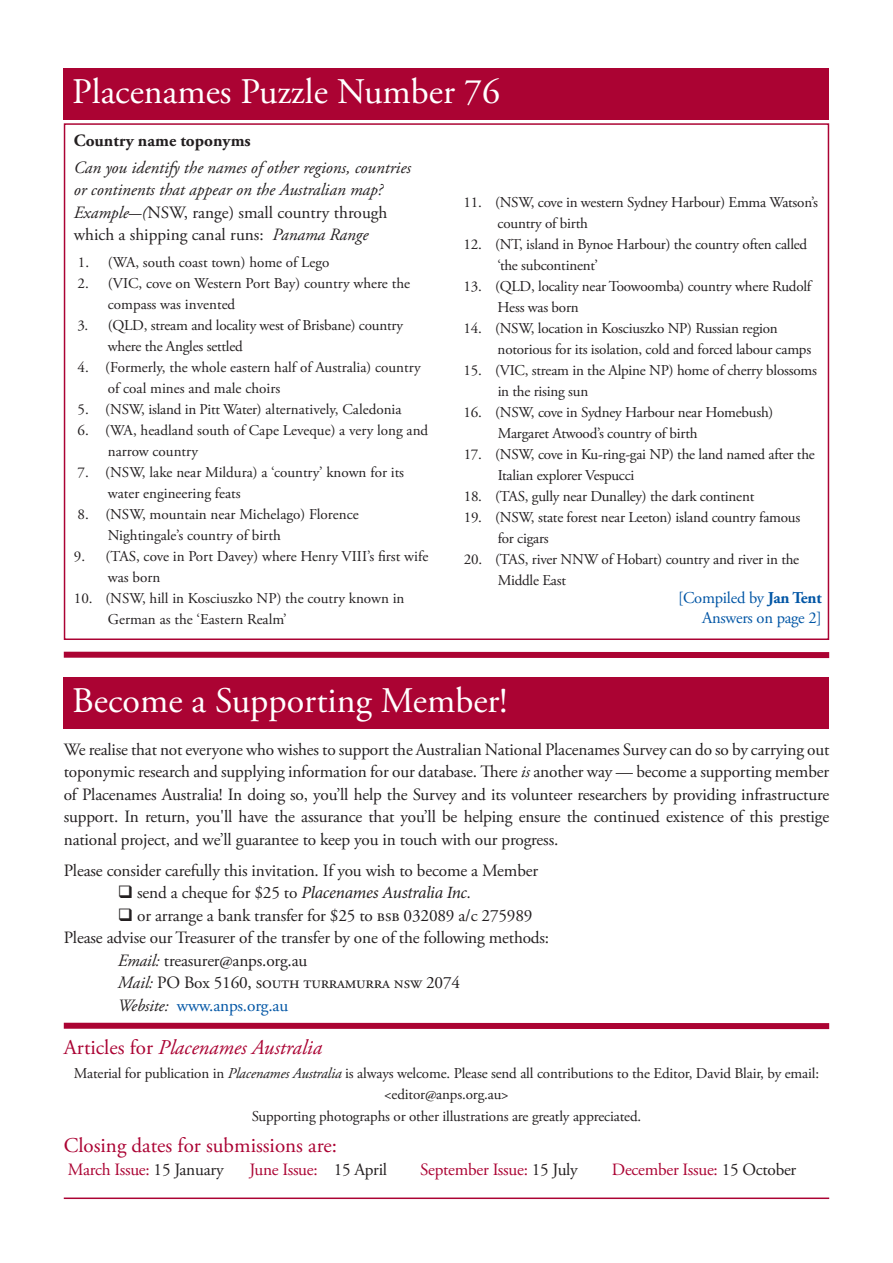
<style>
.page{position:relative;width:893px;height:1263px;background:#fff}
.page>*{position:absolute;margin:0;border:0;box-sizing:border-box;transform-origin:0 0}
.t1{font:36px "Adobe Garamond Pro";letter-spacing:-.005em;color:#fff}
.t2{font:italic 21px "Adobe Garamond Pro";color:#ab0333}
.t3{font:21px "Adobe Garamond Pro";color:#ab0333}
.t4{font:17.25px/22.5px "Adobe Garamond Pro";letter-spacing:-.01em;color:#231f20;text-align:justify}
.t5{font:italic 17.25px/22.5px "Adobe Garamond Pro";color:#231f20}
.t6{font:17.25px "Adobe Garamond Pro";letter-spacing:-.025em;color:#ab0333}
.t7{font:italic 17.25px "Minion Pro";letter-spacing:-.015em;color:#231f20}
.t8{font:17.25px "Adobe Garamond Pro";color:#0155a5}
.t9{font:700 17.25px "Adobe Garamond Pro";color:#231f20}
.t10{font:16.5px/19.8px "Adobe Garamond Pro";letter-spacing:-.015em;color:#0155a5;text-align:right}
.t11{font:15px/21px "Adobe Garamond Pro";letter-spacing:-.015em;color:#231f20}
.s1{font-style:normal}
.s2{font-weight:700}
.s3{font-style:italic}
.s4{font-family:"Adobe Garamond Pro";font-style:normal}
.s5{font-style:italic;color:#231f20}
.s6{color:#231f20}
</style>
<div class="page">
<div style="left:64px;top:677px;width:765px;height:51px;background:#ab0333"></div>
<div style="left:64px;top:69px;width:765px;height:51px;background:#ab0333"></div>
<div style="left:64px;top:1023px;width:765px;height:6px;background:#ab0333"></div>
<div style="left:64px;top:652px;width:765px;height:6px;background:#ab0333"></div>
<hr style="left:64px;top:1197px;width:765px;height:2px;background:#ab0333">
<h1 class="t1" style="left:72px;top:70px;width:429px">Placenames Puzzle Number 76</h1>
<p class="t9" style="left:74px;top:130px;width:178px">Country name toponyms</p>
<p class="t5" style="left:74px;top:156px;width:339px">Can you identify the names of other regions, countries or continents that appear on the Australian map?<br>Example<span class="s1">-</span>(<span class="s1">NSW, range) small country through which a shipping canal runs:</span> Panama Range</p>
<p class="t11" style="left:78px;top:252px;width:253px">1. (WA, south coast town) home of Lego</p>
<p class="t11" style="left:108px;top:273px;width:304px;text-indent:-30px">2. (VIC, cove on Western Port Bay) country where the compass was invented</p>
<p class="t11" style="left:108px;top:315px;width:297px;text-indent:-30px">3. (QLD, stream and locality west of Brisbane) country where the Angles settled</p>
<p class="t11" style="left:108px;top:357px;width:314px;text-indent:-30px">4. (Formerly, the whole eastern half of Australia) country of coal mines and male choirs</p>
<p class="t11" style="left:78px;top:399px;width:326px">5. (NSW, island in Pitt Water) alternatively, Caledonia</p>
<p class="t11" style="left:108px;top:420px;width:322px;text-indent:-30px">6. (WA, headland south of Cape Leveque) a very long and narrow country</p>
<p class="t11" style="left:108px;top:462px;width:298px;text-indent:-30px">7. (NSW, lake near Mildura) a ‘country’ known for its water engineering feats</p>
<p class="t11" style="left:108px;top:504px;width:252px;text-indent:-30px">8. (NSW, mountain near Michelago) Florence<br>Nightingale’s country of birth</p>
<p class="t11" style="left:108px;top:546px;width:322px;text-indent:-34px">9. (TAS, cove in Port Davey) where Henry VIII’s first wife was born</p>
<p class="t11" style="left:108px;top:588px;width:298px;text-indent:-34px">10. (NSW, hill in Kosciuszko NP) the coutry known in<br>German as the ‘Eastern Realm’</p>
<p class="t11" style="left:498px;top:192px;width:322px;text-indent:-34px">11. (NSW, cove in western Sydney Harbour) Emma Watson’s country of birth</p>
<p class="t11" style="left:498px;top:234px;width:311px;text-indent:-34px">12. (NT, island in Bynoe Harbour) the country often called ‘the subcontinent’</p>
<p class="t11" style="left:498px;top:276px;width:317px;text-indent:-34px">13. (QLD, locality near Toowoomba) country where Rudolf<br>Hess was born</p>
<p class="t11" style="left:498px;top:318px;width:315px;text-indent:-34px">14. (NSW, location in Kosciuszko NP) Russian region notorious for its isolation, cold and forced labour camps</p>
<p class="t11" style="left:498px;top:360px;width:321px;text-indent:-34px">15. (VIC, stream in the Alpine NP) home of cherry blossoms in the rising sun</p>
<p class="t11" style="left:498px;top:402px;width:277px;text-indent:-34px">16. (NSW, cove in Sydney Harbour near Homebush)<br>Margaret Atwood’s country of birth</p>
<p class="t11" style="left:498px;top:444px;width:319px;text-indent:-34px">17. (NSW, cove in Ku-ring-gai NP) the land named after the<br>Italian explorer Vespucci</p>
<p class="t11" style="left:464px;top:486px;width:292px">18. (TAS, gully near Dunalley) the dark continent</p>
<p class="t11" style="left:498px;top:507px;width:304px;text-indent:-34px">19. (NSW, state forest near Leeton) island country famous for cigars</p>
<p class="t11" style="left:498px;top:549px;width:303px;text-indent:-34px">20. (TAS, river NNW of Hobart) country and river in the<br>Middle East</p>
<p class="t10" style="left:678px;top:588px;width:145px">[Compiled by <span class="s2">Jan Tent<br></span>Answers on page 2]</p>
<h1 class="t1" style="left:72px;top:679px;width:437px">Become a Supporting Member!</h1>
<p class="t4" style="left:64px;top:738px;width:767px">We realise that not everyone who wishes to support the Australian National Placenames Survey can do so by carrying out toponymic research and supplying information for our database. There <span class="s3">is</span> another way — become a supporting member of Placenames Australia! In doing so, you’ll help the Survey and its volunteer researchers by providing infrastructure support. In return, you'll have the assurance that you’ll be helping ensure the continued existence of this prestige national project, and we’ll guarantee to keep you in touch with our progress.</p>
<p class="t4" style="left:64px;top:859px;width:476px">Please consider carefully this invitation. If you wish to become a Member</p>
<p class="t7" style="left:118px;top:881px;width:355px">❑ <span class="s4">send a cheque for $25 to</span> Placenames Australia Inc.</p>
<p class="t4" style="left:118px;top:904px;width:416px">❑ or arrange a bank transfer for $25 to bsb 032089 a/c 275989</p>
<p class="t4" style="left:64px;top:927px;width:487px">Please advise our Treasurer of the transfer by one of the following methods:</p>
<p class="t4" style="left:118px;top:949px;width:191px"><span class="s3">Email:</span> treasurer@anps.org.au</p>
<p class="t4" style="left:118px;top:972px;width:344px"><span class="s3">Mail:</span> PO Box 5160, south turramurra nsw 2074</p>
<p class="t8" style="left:118px;top:995px;width:172px"><span class="s5">Website:</span> www.anps.org.au</p>
<h2 class="t2" style="left:64px;top:1035px;width:260px"><span class="s1">Articles for</span> Placenames Australia</h2>
<p class="t11" style="left:74px;top:1064px;width:747px;line-height:20.2px;text-align:center">Material for publication in <span class="s3">Placenames Australia</span> is always welcome. Please send all contributions to the Editor, David Blair, by email: &lt;editor@anps.org.au&gt;</p>
<p class="t11" style="left:252px;top:1106px;width:391px">Supporting photographs or other illustrations are greatly appreciated.</p>
<h2 class="t3" style="left:64px;top:1133px;width:275px">Closing dates for submissions are:</h2>
<p class="t6" style="left:68px;top:1159px;width:157px">March Issue: <span class="s6">15 January</span></p>
<p class="t6" style="left:249px;top:1159px;width:139px">June Issue: <span class="s6">15 April</span></p>
<p class="t6" style="left:420px;top:1159px;width:159px">September Issue: <span class="s6">15 July</span></p>
<p class="t6" style="left:612px;top:1159px;width:186px">December Issue: <span class="s6">15 October</span></p>
</div>
